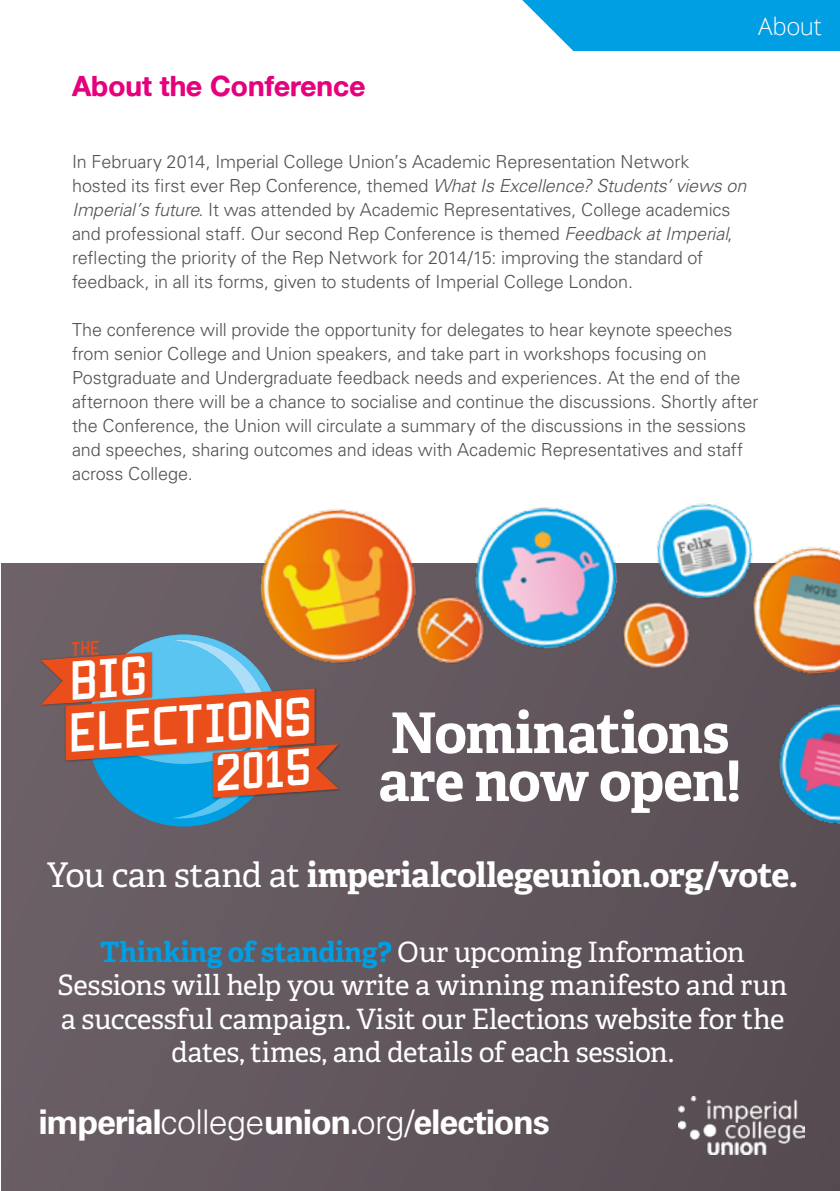
<style>
.page{position:relative;width:840px;height:1191px;background:#fff}
.page>*{position:absolute;margin:0;border:0;box-sizing:border-box;transform-origin:0 0}
.t1{font:700 56px/48px "Adelle";letter-spacing:-.02em;color:#fff}
.t2{font:43.8px "Manteka";color:#fff}
.t3{font:41.2px "Manteka";color:#fff}
.t4{font:700 34px "Adelle";letter-spacing:-.015em;color:#fff}
.t5{font:700 34px "Univers LT";letter-spacing:-.04em;color:#fff}
.t6{font:28px/33.6px "Adelle";letter-spacing:-.01em;color:#fff;text-align:center}
.t7{font:28px "Alte Haas Grotesk Bold";color:#e6007d}
.t8{font:300 24px "Open Sans";letter-spacing:-.015em;color:#fff}
.t9{font:300 18px/24px "Univers LT";letter-spacing:-.005em;color:#545057}
.s1{font-style:italic}
.s2{font-weight:400}
.s3{font-weight:700;color:#009fe3}
.s4{font-weight:300}
</style>
<div class="page">
<svg style="left:522px;top:0;width:317px;height:51px;background:#14a6e5"></svg>
<img style="left:1px;top:563px;width:838px;height:628px">
<img style="left:251px;top:503px;width:588px;height:403px">
<img style="left:677px;top:1096px;width:127px;height:58px">
<svg style="left:41px;top:634px;width:297px;height:192px;background:#926d66"></svg>
<h3 class="t7" style="left:72px;top:68px;width:295px">About the Conference</h3>
<h3 class="t8" style="left:757px;top:10px;width:65px">About</h3>
<p class="t9" style="left:72px;top:150px;width:675px">In February 2014, Imperial College Union’s Academic Representation Network hosted its first ever Rep Conference, themed <span class="s1">What Is Excellence? Students’ views on Imperial’s future</span>. It was attended by Academic Representatives, College academics and professional staff. Our second Rep Conference is themed <span class="s1">Feedback at Imperial</span>, reflecting the priority of the Rep Network for 2014/15: improving the standard of feedback, in all its forms, given to students of Imperial College London.</p>
<p class="t9" style="left:72px;top:318px;width:687px">The conference will provide the opportunity for delegates to hear keynote speeches from senior College and Union speakers, and take part in workshops focusing on Postgraduate and Undergraduate feedback needs and experiences. At the end of the afternoon there will be a chance to socialise and continue the discussions. Shortly after the Conference, the Union will circulate a summary of the discussions in the sessions and speeches, sharing outcomes and ideas with Academic Representatives and staff across College.</p>
<h2 class="t2" style="left:66px;top:703px;width:244px;rotate:-4deg">ELECTIONS</h2>
<h3 class="t3" style="left:212px;top:745px;width:97px;rotate:-4deg">2015</h3>
<h1 class="t1" style="left:378px;top:707px;width:364px">Nominations are now open!</h1>
<h3 class="t4" style="left:47px;top:850px;width:752px"><span class="s2">You can stand at</span> imperialcollegeunion.org/vote.</h3>
<h3 class="t6" style="left:58px;top:933px;width:731px"><span class="s3">Thinking of standing?</span> Our upcoming Information Sessions will help you write a winning manifesto and run a successful campaign. Visit our Elections website for the dates, times, and details of each session.</h3>
<h3 class="t5" style="left:38px;top:1102px;width:512px">imperial<span class="s4">college</span>union.<span class="s4">org/</span>elections</h3>
</div>
